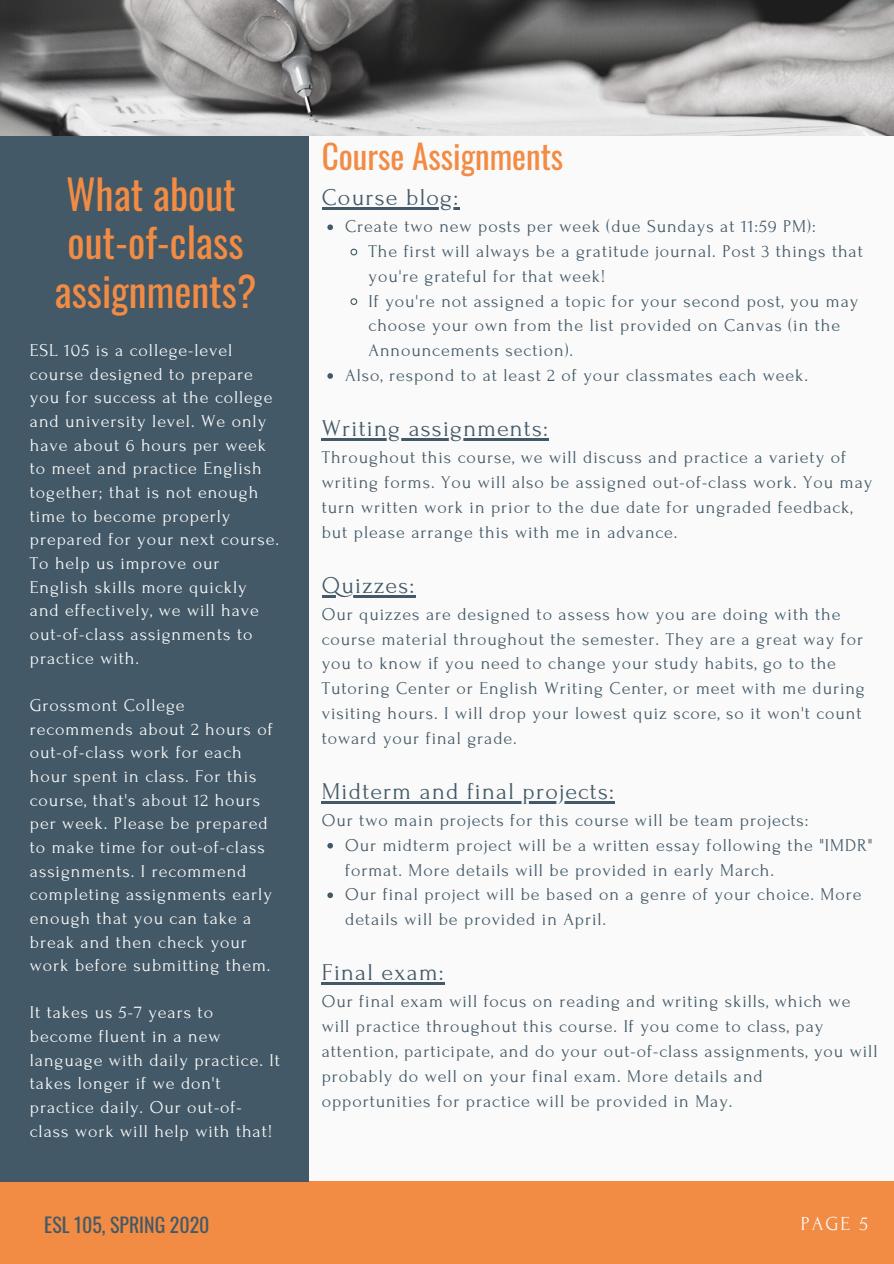
<style>
.page{position:relative;width:894px;height:1264px;background:#fff}
.page>*{position:absolute;margin:0;border:0;box-sizing:border-box;transform-origin:0 0}
.t1{font:40.5px/48.4px "Oswald";color:#f28b43;text-align:center}
.t2{font:33.15px "Oswald";color:#f28b43}
.t3{font:24px "Forum";letter-spacing:.05em;color:#435967}
.t4{font:19.8px "Oswald";color:#435967}
.t5{font:19.8px "Forum";color:#fafafa}
.t6{font:18px/24.8px "Forum";letter-spacing:.05em;color:#435967}
.t7{font:18px/23.7px "Forum";letter-spacing:.05em;color:#fafafa}
</style>
<div class="page">
<div style="left:0;top:0;width:893px;height:1263px;background:#fafafa"></div>
<div style="left:0;top:1181px;width:893px;height:82px;background:#f28b43"></div>
<div style="left:0;top:123px;width:308px;height:1058px;background:#435967"></div>
<img style="left:0;top:0;width:893px;height:135px">
<svg style="left:327px;top:224px;width:6px;height:6px"></svg>
<svg style="left:350px;top:248px;width:8px;height:8px"></svg>
<svg style="left:350px;top:298px;width:8px;height:7px"></svg>
<svg style="left:327px;top:373px;width:6px;height:6px"></svg>
<svg style="left:327px;top:842px;width:6px;height:6px"></svg>
<svg style="left:327px;top:892px;width:6px;height:6px"></svg>
<hr style="left:321px;top:207px;width:138px;height:3px;background:#435967">
<hr style="left:321px;top:438px;width:228px;height:3px;background:#435967">
<hr style="left:321px;top:595px;width:94px;height:2px;background:#435967">
<hr style="left:321px;top:801px;width:294px;height:2px;background:#435967">
<hr style="left:321px;top:982px;width:124px;height:2px;background:#435967">
<h1 class="t1" style="left:54px;top:168px;width:204px">What about out-of-class assignments?</h1>
<p class="t7" style="left:30px;top:339px;width:250px">ESL 105 is a college-level course designed to prepare you for success at the college and university level. We only have about 6 hours per week to meet and practice English together; that is not enough time to become properly prepared for your next course.<br>To help us improve our<br>English skills more quickly and effectively, we will have out-of-class assignments to practice with.</p>
<p class="t7" style="left:30px;top:693px;width:244px">Grossmont College recommends about 2 hours of out-of-class work for each hour spent in class. For this course, that's about 12 hours per week. Please be prepared to make time for out-of-class assignments. I recommend completing assignments early enough that you can take a break and then check your work before submitting them.</p>
<p class="t7" style="left:30px;top:1001px;width:251px">It takes us 5-7 years to become fluent in a new language with daily practice. It takes longer if we don't practice daily. Our out-of&shy;class work will help with that!</p>
<h2 class="t2" style="left:321px;top:130px;width:243px">Course Assignments</h2>
<h3 class="t3" style="left:321px;top:185px;width:138px">Course blog:</h3>
<p class="t6" style="left:345px;top:214px;width:472px">Create two new posts per week (due Sundays at 11:59 PM):</p>
<p class="t6" style="left:368px;top:239px;width:495px">The first will always be a gratitude journal. Post 3 things that</p>
<p class="t6" style="left:368px;top:264px;width:238px">you're grateful for that week!</p>
<p class="t6" style="left:368px;top:289px;width:491px">If you're not assigned a topic for your second post, you may</p>
<p class="t6" style="left:368px;top:313px;width:473px">choose your own from the list provided on Canvas (in the</p>
<p class="t6" style="left:368px;top:338px;width:206px">Announcements section).</p>
<p class="t6" style="left:345px;top:363px;width:464px">Also, respond to at least 2 of your classmates each week.</p>
<h3 class="t3" style="left:321px;top:415px;width:228px">Writing assignments:</h3>
<p class="t6" style="left:321px;top:445px;width:552px">Throughout this course, we will discuss and practice a variety of writing forms. You will also be assigned out-of-class work. You may turn written work in prior to the due date for ungraded feedback, but please arrange this with me in advance.</p>
<h3 class="t3" style="left:321px;top:572px;width:94px">Quizzes:</h3>
<p class="t6" style="left:321px;top:602px;width:544px">Our quizzes are designed to assess how you are doing with the course material throughout the semester. They are a great way for you to know if you need to change your study habits, go to the Tutoring Center or English Writing Center, or meet with me during visiting hours. I will drop your lowest quiz score, so it won't count toward your final grade.</p>
<h3 class="t3" style="left:321px;top:778px;width:293px">Midterm and final projects:</h3>
<p class="t6" style="left:321px;top:808px;width:488px">Our two main projects for this course will be team projects:</p>
<p class="t6" style="left:345px;top:833px;width:528px">Our midterm project will be a written essay following the "IMDR" format. More details will be provided in early March.<br>Our final project will be based on a genre of your choice. More details will be provided in April.</p>
<h3 class="t3" style="left:321px;top:959px;width:123px">Final exam:</h3>
<p class="t6" style="left:321px;top:989px;width:557px">Our final exam will focus on reading and writing skills, which we will practice throughout this course. If you come to class, pay attention, participate, and do your out-of-class assignments, you will probably do well on your final exam. More details and<br>opportunities for practice will be provided in May.</p>
<p class="t4" style="left:44px;top:1209px;width:166px">ESL 105, SPRING 2020</p>
<p class="t5" style="left:800px;top:1212px;width:69px">PAGE 5</p>
</div>
